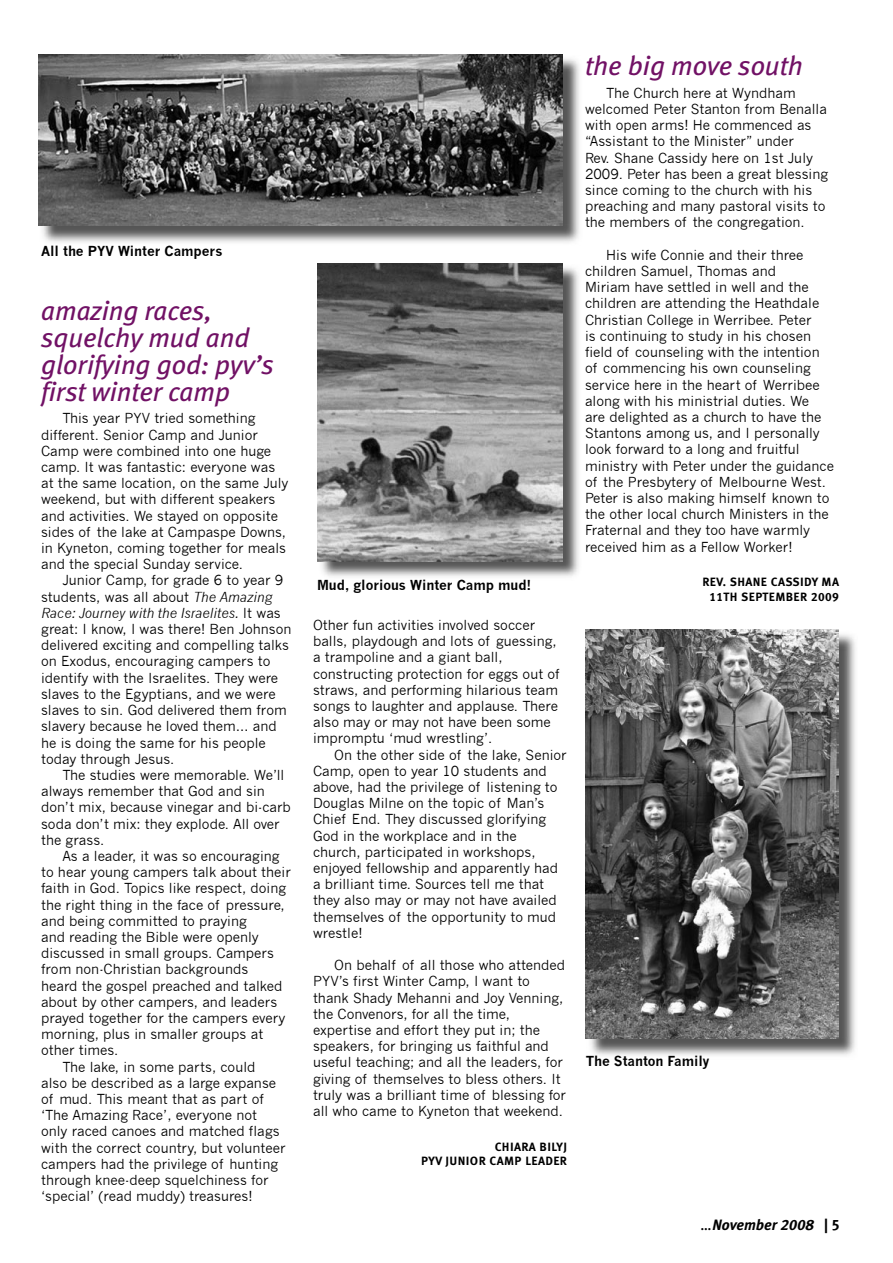
<style>
.page{position:relative;width:893px;height:1263px;background:#fff}
.page>*{position:absolute;margin:0;border:0;box-sizing:border-box;transform-origin:0 0}
.t1{font:italic 27px/27px "Meta";color:#711165}
.t2{font:italic 15px "Meta Bold LF";color:#000}
.t3{font:13.5px/16.2px "News Gothic";color:#000}
.t4{font:700 13.5px "News Gothic";letter-spacing:-.005em;color:#000}
.t5{font:12px/14.4px "Meta Bold LF Caps";letter-spacing:.03em;color:#000;text-align:right}
.s1{font-style:italic}
.s2{font-family:"Meta"}
.s3{font-style:normal}
</style>
<div class="page">
<img style="left:318px;top:267px;width:261px;height:310px">
<img style="left:317px;top:263px;width:246px;height:298px">
<img style="left:42px;top:58px;width:538px;height:185px">
<img style="left:38px;top:54px;width:525px;height:172px">
<img style="left:590px;top:634px;width:265px;height:422px">
<img style="left:586px;top:629px;width:253px;height:410px">
<p class="t4" style="left:41px;top:242px;width:183px">All the PYV Winter Campers</p>
<h1 class="t1" style="left:41px;top:297px;width:235px">amazing races, squelchy mud and glorifying god: pyv’s first winter camp</h1>
<p class="t3" style="left:41px;top:410px;width:249px;text-indent:21px">This year PYV tried something different. Senior Camp and Junior Camp were combined into one huge camp. It was fantastic: everyone was at the same location, on the same July weekend, but with different speakers and activities. We stayed on opposite sides of the lake at Campaspe Downs, in Kyneton, coming together for meals and the special Sunday service.</p>
<p class="t3" style="left:41px;top:572px;width:252px;text-indent:21px">Junior Camp, for grade 6 to year 9 students, was all about <span class="s1">The Amazing Race: Journey with the Israelites.</span> It was great: I know, I was there! Ben Johnson delivered exciting and compelling talks on Exodus, encouraging campers to identify with the Israelites. They were slaves to the Egyptians, and we were slaves to sin. God delivered them from slavery because he loved them… and he is doing the same for his people today through Jesus.</p>
<p class="t3" style="left:41px;top:767px;width:251px;text-indent:21px">The studies were memorable. We’ll always remember that God and sin don’t mix, because vinegar and bi-carb soda don’t mix: they explode. All over the grass.</p>
<p class="t3" style="left:62px;top:848px;width:219px">As a leader, it was so encouraging</p>
<p class="t3" style="left:41px;top:864px;width:251px">to hear young campers talk about their</p>
<p class="t3" style="left:41px;top:880px;width:247px">faith in God. Topics like respect, doing</p>
<p class="t3" style="left:41px;top:896px;width:245px">the right thing in the face of pressure,</p>
<p class="t3" style="left:41px;top:913px;width:207px">and being committed to praying</p>
<p class="t3" style="left:41px;top:929px;width:219px">and reading the Bible were openly</p>
<p class="t3" style="left:41px;top:945px;width:234px">discussed in small groups. Campers</p>
<p class="t3" style="left:41px;top:961px;width:209px">from non-Christian backgrounds</p>
<p class="t3" style="left:41px;top:977px;width:243px">heard the gospel preached and talked</p>
<p class="t3" style="left:41px;top:994px;width:238px">about by other campers, and leaders</p>
<p class="t3" style="left:41px;top:1010px;width:246px">prayed together for the campers every</p>
<p class="t3" style="left:41px;top:1026px;width:224px">morning, plus in smaller groups at</p>
<p class="t3" style="left:41px;top:1042px;width:79px">other times.</p>
<p class="t3" style="left:62px;top:1058px;width:195px">The lake, in some parts, could</p>
<p class="t3" style="left:41px;top:1075px;width:237px">also be described as a large expanse</p>
<p class="t3" style="left:41px;top:1091px;width:224px">of mud. This meant that as part of</p>
<p class="t3" style="left:41px;top:1107px;width:217px">‘The Amazing Race’, everyone not</p>
<p class="t3" style="left:41px;top:1123px;width:240px">only raced canoes and matched flags</p>
<p class="t3" style="left:41px;top:1139px;width:246px">with the correct country, but volunteer</p>
<p class="t3" style="left:41px;top:1156px;width:239px">campers had the privilege of hunting</p>
<p class="t3" style="left:41px;top:1172px;width:229px">through knee-deep squelchiness for</p>
<p class="t3" style="left:41px;top:1188px;width:213px">‘special’ (read muddy) treasures!</p>
<p class="t4" style="left:317px;top:576px;width:216px">Mud, glorious Winter Camp mud!</p>
<p class="t3" style="left:313px;top:617px;width:248px">Other fun activities involved soccer balls, playdough and lots of guessing, a trampoline and a giant ball, constructing protection for eggs out of straws, and performing hilarious team songs to laughter and applause. There also may or may not have been some impromptu ‘mud wrestling’.</p>
<p class="t3" style="left:313px;top:747px;width:255px;text-indent:21px">On the other side of the lake, Senior Camp, open to year 10 students and above, had the privilege of listening to Douglas Milne on the topic of Man’s Chief End. They discussed glorifying God in the workplace and in the church, participated in workshops, enjoyed fellowship and apparently had a brilliant time. Sources tell me that they also may or may not have availed themselves of the opportunity to mud wrestle!</p>
<p class="t3" style="left:313px;top:957px;width:255px;text-indent:21px">On behalf of all those who attended PYV’s first Winter Camp, I want to thank Shady Mehanni and Joy Venning, the Convenors, for all the time, expertise and effort they put in; the speakers, for bringing us faithful and useful teaching; and all the leaders, for giving of themselves to bless others. It truly was a brilliant time of blessing for all who came to Kyneton that weekend.</p>
<p class="t5" style="left:421px;top:1139px;width:147px">CHIARA BILYJ<br>PYV JUNIOR CAMP LEADER</p>
<h1 class="t1" style="left:585px;top:52px;width:219px">the big move south</h1>
<p class="t3" style="left:585px;top:85px;width:245px;text-indent:21px">The Church here at Wyndham welcomed Peter Stanton from Benalla with open arms! He commenced as “Assistant to the Minister” under<br>Rev. Shane Cassidy here on 1st July 2009. Peter has been a great blessing since coming to the church with his preaching and many pastoral visits to the members of the congregation.</p>
<p class="t3" style="left:585px;top:247px;width:250px;text-indent:21px">His wife Connie and their three children Samuel, Thomas and<br>Miriam have settled in well and the children are attending the Heathdale Christian College in Werribee. Peter<br>is continuing to study in his chosen field of counseling with the intention of commencing his own counseling service here in the heart of Werribee along with his ministrial duties. We<br>are delighted as a church to have the Stantons among us, and I personally look forward to a long and fruitful ministry with Peter under the guidance of the Presbytery of Melbourne West.<br>Peter is also making himself known to the other local church Ministers in the Fraternal and they too have warmly received him as a Fellow Worker!</p>
<p class="t5" style="left:702px;top:575px;width:138px;text-align:center">REV. SHANE CASSIDY MA<br>11TH SEPTEMBER 2009</p>
<p class="t4" style="left:586px;top:1053px;width:125px">The Stanton Family</p>
<p class="t2" style="left:701px;top:1216px;width:140px"><span class="s2">…</span>November 2008 <span class="s3">| 5</span></p>
</div>
